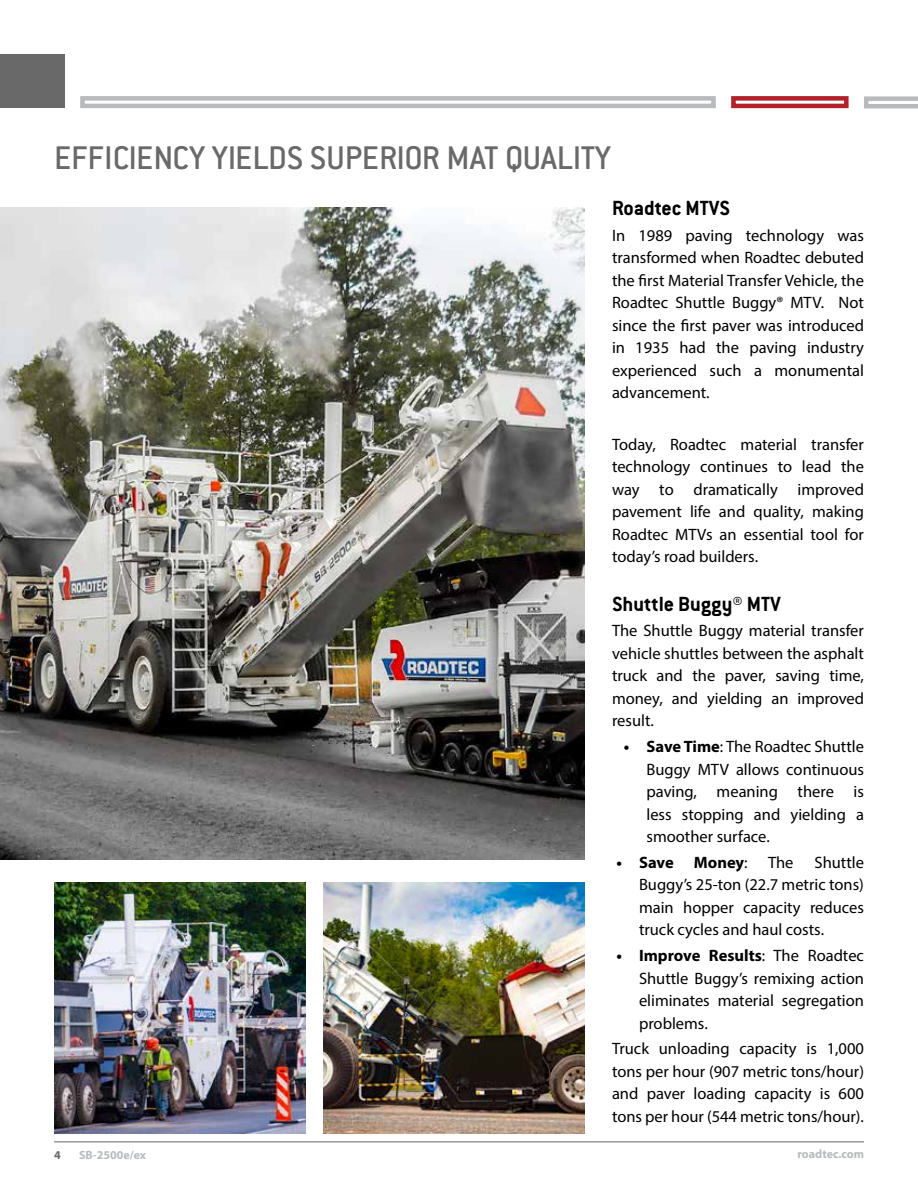
<style>
.page{position:relative;width:918px;height:1188px;background:#fff}
.page>*{position:absolute;margin:0;border:0;box-sizing:border-box;transform-origin:0 0}
.t1{font:500 36px "Conduit ITC Std";letter-spacing:-.01em;color:#696969}
.t2{font:700 22.5px "Conduit ITC Std";color:#000}
.t3{font:16.5px/22.5px "Myriad Pro";color:#000;text-align:justify}
.t4{font:700 16.5px "Myriad Pro";color:#000}
.t5{font:700 12px "Myriad Pro";color:#b8babc}
.t6{font:700 12px "Myriad Pro";color:#696969}
.s1{font-weight:700}
.s2{font-weight:400}
</style>
<div class="page">
<svg style="left:864px;top:96px;width:54px;height:12px"></svg>
<div style="left:0;top:54px;width:65px;height:54px;background:#696969"></div>
<div style="left:80px;top:96px;width:636px;height:12px;border:5px solid #b8babc"></div>
<div style="left:731px;top:96px;width:118px;height:12px;border:5px solid #b22029"></div>
<img style="left:324px;top:883px;width:261px;height:251px">
<img style="left:54px;top:883px;width:252px;height:250px">
<img style="left:0;top:208px;width:585px;height:651px">
<hr style="left:54px;top:1141px;width:810px;height:1px;background:#696969">
<h1 class="t1" style="left:54px;top:146px;width:559px">EFFICIENCY YIELDS SUPERIOR MAT QUALITY</h1>
<h2 class="t2" style="left:612px;top:199px;width:120px">Roadtec MTVS</h2>
<p class="t3" style="left:612px;top:225px;width:254px">In 1989 paving technology was transformed when Roadtec debuted the first Material Transfer Vehicle, the Roadtec Shuttle Buggy® MTV. Not since the first paver was introduced in 1935 had the paving industry experienced such a monumental advancement.</p>
<p class="t3" style="left:612px;top:434px;width:254px">Today, Roadtec material transfer technology continues to lead the way to dramatically improved pavement life and quality, making Roadtec MTVs an essential tool for today’s road builders.</p>
<h2 class="t2" style="left:612px;top:594px;width:170px">Shuttle Buggy® MTV</h2>
<p class="t3" style="left:612px;top:621px;width:254px">The Shuttle Buggy material transfer vehicle shuttles between the asphalt truck and the paver, saving time, money, and yielding an improved result.</p>
<p class="t3" style="left:647px;top:737px;width:219px;text-indent:-23px"><span class="s1">• Save Time</span>: The Roadtec Shuttle Buggy MTV allows continuous paving, meaning there is less stopping and yielding a smoother surface.</p>
<p class="t4" style="left:617px;top:856px;width:179px">• Save Money<span class="s2">: The</span></p>
<p class="t3" style="left:639px;top:852px;width:227px;text-indent:176px">Shuttle Buggy’s 25-ton (22.7 metric tons) main hopper capacity reduces truck cycles and haul costs.</p>
<p class="t3" style="left:639px;top:946px;width:227px;text-indent:-23px"><span class="s1">• Improve Results</span>: The Roadtec Shuttle Buggy’s remixing action eliminates material segregation problems.</p>
<p class="t3" style="left:612px;top:1039px;width:254px">Truck unloading capacity is 1,000 tons per hour (907 metric tons/hour) and paver loading capacity is 600 tons per hour (544 metric tons/hour).</p>
<p class="t6" style="left:54px;top:1150px;width:8px">4</p>
<p class="t5" style="left:79px;top:1148px;width:69px">SB-2500e/ex</p>
<p class="t5" style="left:797px;top:1147px;width:68px">roadtec.com</p>
</div>
